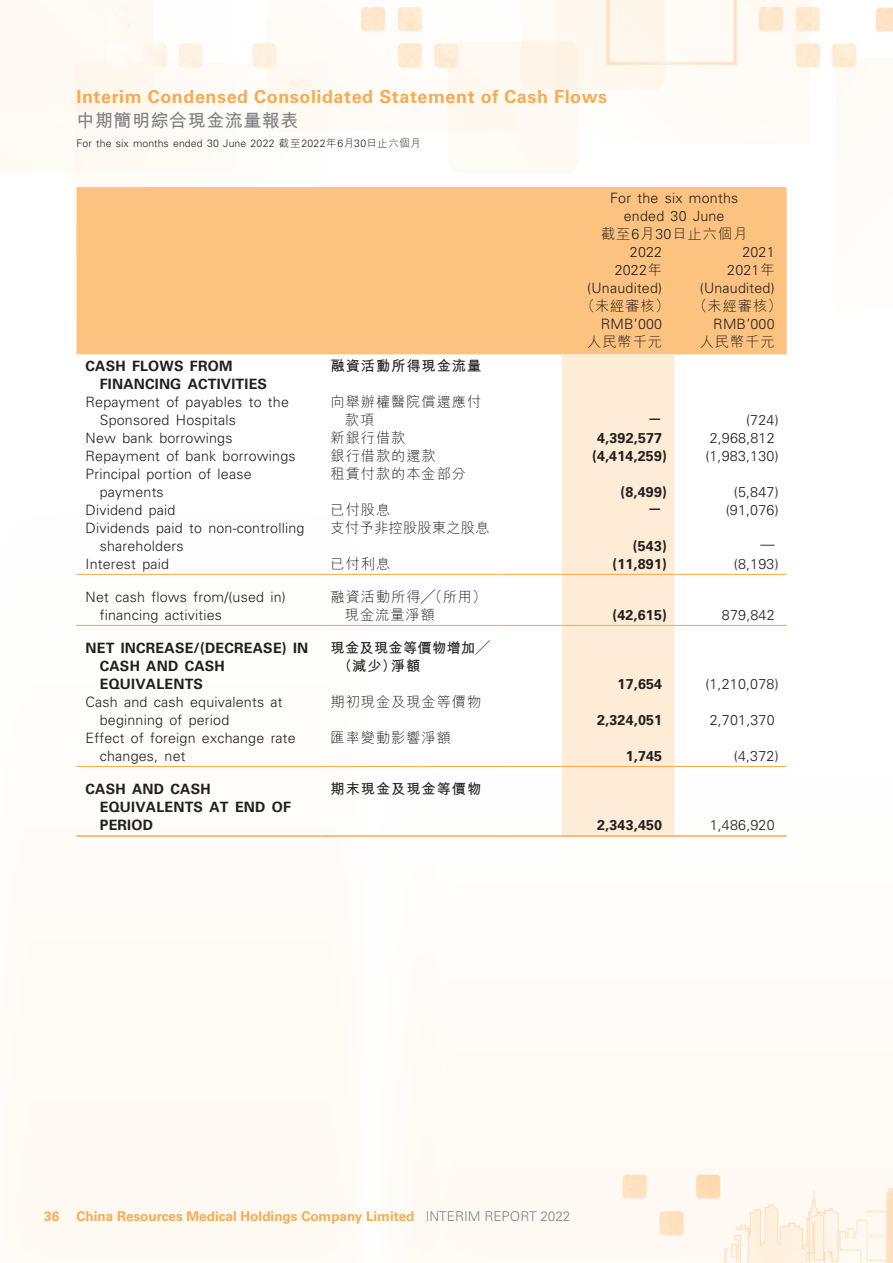
<style>
.page{position:relative;width:893px;height:1263px;background:#fff}
.page>*{position:absolute;margin:0;border:0;box-sizing:border-box;transform-origin:0 0}
.t1{font:700 18px "Univers LT Std";letter-spacing:.03em;color:#faab4f}
.t2{font:700 18px "M Hei HK";letter-spacing:.03em;color:#808285}
._15_Table_Stub{font:300 14.25px/18px "Univers LT Std";letter-spacing:.015em;color:#231f20}
._12___P2{font:300 14.25px/18px "Univers LT Std";letter-spacing:.015em;color:#231f20;text-align:center}
._15_Table_Stub-2{font:700 14.25px/18px "Univers LT Std";letter-spacing:.015em;color:#231f20}
._12___P2-2{font:700 14.25px "Univers LT Std";letter-spacing:.015em;color:#231f20}
._15_Table_Stub-3{font:300 14.25px/18px "M Hei HK";letter-spacing:.065em;color:#231f20}
._12___P2-3{font:300 14.25px "M Hei HK";letter-spacing:.065em;color:#231f20}
._15_Table_Stub-4{font:700 14.25px "M Hei HK";letter-spacing:.065em;color:#231f20}
._15_Table_Stub-5{font:700 14.25px/18px "M Hei HK";letter-spacing:.015em;color:#231f20}
._15_Table_Stub-6{font:300 14.25px "M Hei HK";letter-spacing:.015em;color:#231f20}
.t3{font:700 13.5px "Univers LT Std";color:#faab4f}
.t4{font:300 10.5px "Univers LT Std";letter-spacing:.01em;color:#231f20}
.s1{font-family:"M Hei HK"}
.s2{font-family:"Univers LT Std"}
.s3{font-weight:300;color:#808285}
</style>
<div class="page">
<img style="left:0;top:0;width:893px;height:1263px">
<div style="left:77px;top:187px;width:710px;height:167px;background:#fcc380"></div>
<div style="left:562px;top:354px;width:112px;height:481px;background:#feecd6"></div>
<hr style="left:77px;top:574px;width:245px;height:1px;background:#faab4f">
<hr style="left:322px;top:574px;width:180px;height:1px;background:#faab4f">
<hr style="left:502px;top:574px;width:60px;height:1px;background:#faab4f">
<hr style="left:562px;top:574px;width:112px;height:1px;background:#faab4f">
<hr style="left:674px;top:574px;width:113px;height:1px;background:#faab4f">
<hr style="left:77px;top:625px;width:245px;height:1px;background:#faab4f">
<hr style="left:322px;top:625px;width:180px;height:1px;background:#faab4f">
<hr style="left:502px;top:625px;width:60px;height:1px;background:#faab4f">
<hr style="left:562px;top:625px;width:112px;height:1px;background:#faab4f">
<hr style="left:674px;top:625px;width:113px;height:1px;background:#faab4f">
<hr style="left:77px;top:766px;width:245px;height:1px;background:#faab4f">
<hr style="left:322px;top:766px;width:180px;height:1px;background:#faab4f">
<hr style="left:502px;top:766px;width:60px;height:1px;background:#faab4f">
<hr style="left:562px;top:766px;width:112px;height:1px;background:#faab4f">
<hr style="left:674px;top:766px;width:113px;height:1px;background:#faab4f">
<hr style="left:77px;top:835px;width:245px;height:2px;background:#faab4f">
<hr style="left:322px;top:835px;width:180px;height:2px;background:#faab4f">
<hr style="left:502px;top:835px;width:60px;height:2px;background:#faab4f">
<hr style="left:562px;top:835px;width:112px;height:2px;background:#faab4f">
<hr style="left:674px;top:835px;width:113px;height:2px;background:#faab4f">
<p class="t1" style="left:77px;top:86px;width:532px">Interim Condensed Consolidated Statement of Cash Flows</p>
<p class="t2" style="left:77px;top:107px;width:223px">中期簡明綜合現金流量報表</p>
<p class="t4" style="left:77px;top:137px;width:346px">For the six months ended 30 June 2022 <span class="s1">截至</span>2022<span class="s1">年</span>6<span class="s1">月</span>30<span class="s1">日止六個月</span></p>
<p class="_15_Table_Stub-2" style="left:100px;top:357px;width:169px;text-indent:-14px">CASH FLOWS FROM<br>FINANCING ACTIVITIES</p>
<p class="_15_Table_Stub-4" style="left:331px;top:355px;width:152px">融資活動所得現金流量</p>
<p class="_15_Table_Stub" style="left:100px;top:393px;width:191px;text-indent:-14px">Repayment of payables to the<br>Sponsored Hospitals</p>
<p class="_15_Table_Stub-3" style="left:345px;top:392px;width:138px;text-indent:-14px">向舉辦權醫院償還應付款項</p>
<p class="_12___P2" style="left:610px;top:189px;width:130px">For the six months ended 30 June</p>
<p class="_12___P2-3" style="left:601px;top:224px;width:148px">截至<span class="s2">6</span>月<span class="s2">30</span>日止六個月</p>
<p class="_12___P2" style="left:630px;top:243px;width:34px">2022</p>
<p class="_12___P2" style="left:742px;top:243px;width:34px">2021</p>
<p class="_12___P2" style="left:615px;top:261px;width:49px">2022<span class="s1">年</span></p>
<p class="_12___P2" style="left:727px;top:261px;width:49px">2021<span class="s1">年</span></p>
<p class="_12___P2" style="left:587px;top:279px;width:76px">(Unaudited)</p>
<p class="_12___P2" style="left:700px;top:279px;width:76px">(Unaudited)</p>
<p class="_12___P2-3" style="left:581px;top:296px;width:90px">（未經審核）</p>
<p class="_12___P2-3" style="left:693px;top:296px;width:90px">（未經審核）</p>
<p class="_12___P2" style="left:601px;top:315px;width:63px">RMB’000</p>
<p class="_12___P2" style="left:713px;top:315px;width:63px">RMB’000</p>
<p class="_12___P2-3" style="left:587px;top:332px;width:76px">人民幣千元</p>
<p class="_12___P2-3" style="left:700px;top:332px;width:76px">人民幣千元</p>
<p class="_12___P2-2" style="left:648px;top:410px;width:16px">—</p>
<p class="_12___P2" style="left:746px;top:411px;width:34px">(724)</p>
<p class="_15_Table_Stub" style="left:86px;top:429px;width:148px">New bank borrowings</p>
<p class="_15_Table_Stub-3" style="left:331px;top:428px;width:76px">新銀行借款</p>
<p class="_12___P2-2" style="left:597px;top:429px;width:66px">4,392,577</p>
<p class="_12___P2" style="left:710px;top:429px;width:66px">2,968,812</p>
<p class="_15_Table_Stub" style="left:86px;top:447px;width:212px">Repayment of bank borrowings</p>
<p class="_15_Table_Stub-3" style="left:331px;top:446px;width:107px">銀行借款的還款</p>
<p class="_12___P2-2" style="left:592px;top:447px;width:76px">(4,414,259)</p>
<p class="_12___P2" style="left:705px;top:447px;width:75px">(1,983,130)</p>
<p class="_15_Table_Stub" style="left:100px;top:465px;width:153px;text-indent:-14px">Principal portion of lease payments</p>
<p class="_15_Table_Stub-3" style="left:331px;top:464px;width:137px">租賃付款的本金部分</p>
<p class="_12___P2-2" style="left:621px;top:483px;width:48px">(8,499)</p>
<p class="_12___P2" style="left:734px;top:483px;width:46px">(5,847)</p>
<p class="_15_Table_Stub" style="left:86px;top:501px;width:91px">Dividend paid</p>
<p class="_15_Table_Stub-3" style="left:331px;top:500px;width:61px">已付股息</p>
<p class="_12___P2-2" style="left:648px;top:500px;width:16px">—</p>
<p class="_12___P2" style="left:726px;top:501px;width:54px">(91,076)</p>
<p class="_15_Table_Stub" style="left:100px;top:519px;width:206px;text-indent:-14px">Dividends paid to non-controlling shareholders</p>
<p class="_15_Table_Stub-6" style="left:331px;top:517px;width:161px">支付予非控股股東之股息</p>
<p class="_12___P2-2" style="left:633px;top:537px;width:36px">(543)</p>
<p class="_12___P2" style="left:760px;top:535px;width:16px">—</p>
<p class="_15_Table_Stub" style="left:86px;top:555px;width:85px">Interest paid</p>
<p class="_15_Table_Stub-3" style="left:331px;top:554px;width:61px">已付利息</p>
<p class="_12___P2-2" style="left:612px;top:555px;width:56px">(11,891)</p>
<p class="_12___P2" style="left:734px;top:555px;width:46px">(8,193)</p>
<p class="_15_Table_Stub" style="left:100px;top:588px;width:188px;text-indent:-14px">Net cash flows from/(used in) financing activities</p>
<p class="_15_Table_Stub-3" style="left:345px;top:587px;width:143px;text-indent:-14px">融資活動所得╱（所用）現金流量淨額</p>
<p class="_12___P2-2" style="left:612px;top:606px;width:56px">(42,615)</p>
<p class="_12___P2" style="left:722px;top:606px;width:54px">879,842</p>
<p class="_15_Table_Stub-2" style="left:100px;top:639px;width:210px;text-indent:-14px">NET INCREASE/(DECREASE) IN<br>CASH AND CASH<br>EQUIVALENTS</p>
<p class="_15_Table_Stub-5" style="left:338px;top:637px;width:153px;text-indent:-7px">現金及現金等價物增加╱（減少）淨額</p>
<p class="_15_Table_Stub" style="left:100px;top:693px;width:184px;text-indent:-14px">Cash and cash equivalents at beginning of period</p>
<p class="_15_Table_Stub-3" style="left:331px;top:692px;width:152px">期初現金及現金等價物</p>
<p class="_15_Table_Stub" style="left:100px;top:729px;width:198px;text-indent:-14px">Effect of foreign exchange rate changes, net</p>
<p class="_15_Table_Stub-3" style="left:331px;top:728px;width:122px">匯率變動影響淨額</p>
<p class="_15_Table_Stub-2" style="left:100px;top:780px;width:193px;text-indent:-14px">CASH AND CASH<br>EQUIVALENTS AT END OF<br>PERIOD</p>
<p class="_15_Table_Stub-4" style="left:331px;top:778px;width:152px">期末現金及現金等價物</p>
<p class="_12___P2-2" style="left:618px;top:675px;width:46px">17,654</p>
<p class="_12___P2" style="left:705px;top:675px;width:75px">(1,210,078)</p>
<p class="_12___P2-2" style="left:597px;top:711px;width:66px">2,324,051</p>
<p class="_12___P2" style="left:710px;top:711px;width:66px">2,701,370</p>
<p class="_12___P2-2" style="left:626px;top:747px;width:38px">1,745</p>
<p class="_12___P2" style="left:734px;top:747px;width:46px">(4,372)</p>
<p class="_12___P2-2" style="left:597px;top:816px;width:66px">2,343,450</p>
<p class="_12___P2" style="left:710px;top:816px;width:66px">1,486,920</p>
<p class="t3" style="left:44px;top:1208px;width:17px">36</p>
<p class="t3" style="left:77px;top:1208px;width:495px">China Resources Medical Holdings Company Limited <span class="s3">INTERIM REPORT 2022</span></p>
</div>
